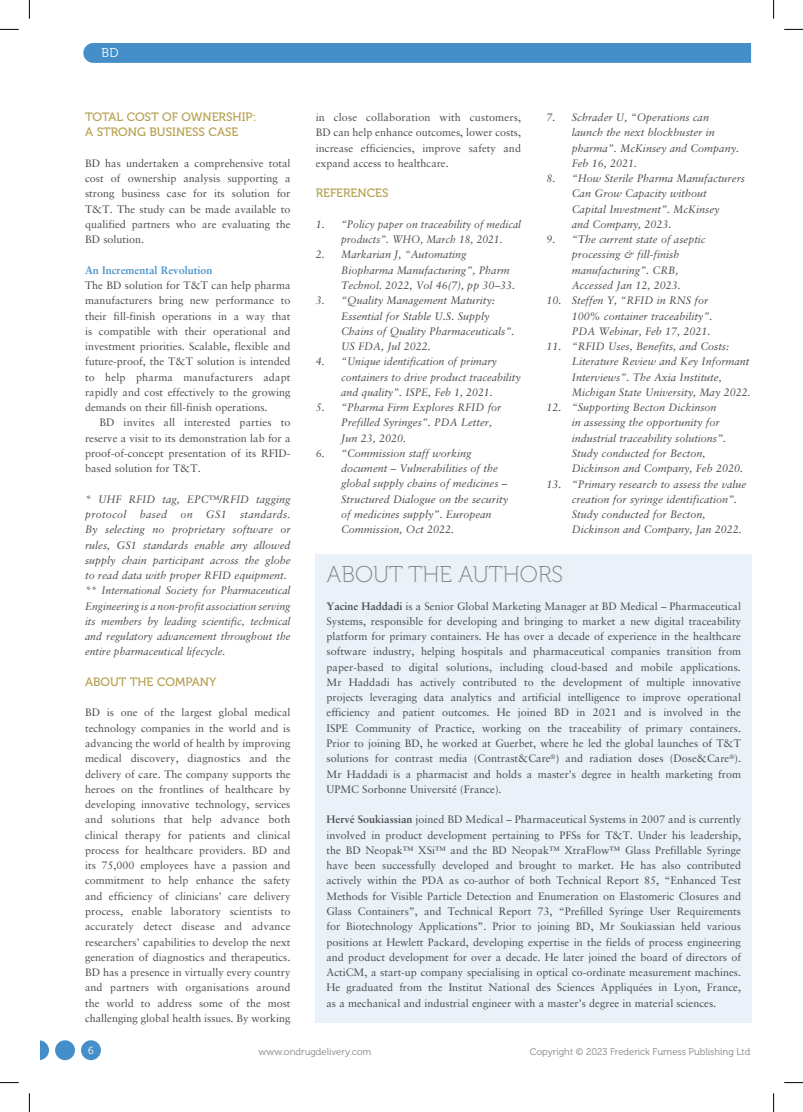
<style>
.page{position:relative;width:803px;height:1112px;background:#fff}
.page>*{position:absolute;margin:0;border:0;box-sizing:border-box;transform-origin:0 0}
.t1{font:22.88px "Museo 100";color:#808285}
.t2{font:12.75px "Museo 300";color:#fff}
.t3{font:12.12px/15.2px "Museo 500";color:#b6a04f}
.t4{font:10.75px/15.2px "Sabon LT Std";color:#4b4c4d;text-align:justify}
.t5{font:italic 10.75px/15.2px "Sabon LT Std";color:#4b4c4d}
.t6{font:700 10.75px "Sabon LT Std";color:#448fc9}
.t7{font:10.12px "Museo 300";color:#fff}
.t8{font:9.5px "Museo 300";color:#808285}
.s1{font-weight:700}
</style>
<div class="page">
<div style="left:316px;top:553px;width:436px;height:468px;background:#eaf1f9"></div>
<div style="left:83px;top:43px;width:668px;height:20px;background:#448fc9"></div>
<div style="left:81px;top:1039px;width:20px;height:20px;background:#448fc9;border-radius:50%"></div>
<div style="left:55px;top:1039px;width:20px;height:20px;background:#448fc9;border-radius:50%"></div>
<svg style="left:40px;top:1040px;width:9px;height:19px"></svg>
<svg style="left:0;top:29px;width:19px;height:1px"></svg>
<svg style="left:784px;top:29px;width:19px;height:1px"></svg>
<svg style="left:0;top:1082px;width:19px;height:1px"></svg>
<svg style="left:784px;top:1082px;width:19px;height:1px"></svg>
<svg style="left:29px;top:0;width:1px;height:19px"></svg>
<svg style="left:29px;top:1093px;width:1px;height:18px"></svg>
<svg style="left:773px;top:0;width:1px;height:19px"></svg>
<svg style="left:773px;top:1093px;width:1px;height:18px"></svg>
<p class="t2" style="left:101px;top:46px;width:19px">BD</p>
<p class="t3" style="left:85px;top:109px;width:173px">TOTAL COST OF OWNERSHIP:<br>A STRONG BUSINESS CASE</p>
<p class="t4" style="left:85px;top:155px;width:207px">BD has undertaken a comprehensive total cost of ownership analysis supporting a strong business case for its solution for T&amp;T. The study can be made available to qualified partners who are evaluating the BD solution.</p>
<p class="t6" style="left:85px;top:263px;width:129px">An Incremental Revolution</p>
<p class="t4" style="left:85px;top:277px;width:207px">The BD solution for T&amp;T can help pharma manufacturers bring new performance to their fill-finish operations in a way that is compatible with their operational and investment priorities. Scalable, flexible and future-proof, the T&amp;T solution is intended to help pharma manufacturers adapt rapidly and cost effectively to the growing demands on their fill-finish operations.</p>
<p class="t4" style="left:85px;top:415px;width:207px;text-indent:14px">BD invites all interested parties to reserve a visit to its demonstration lab for a proof-of-concept presentation of its RFID&shy;based solution for T&amp;T.</p>
<p class="t5" style="left:85px;top:491px;width:207px">* UHF RFID tag, EPC™/RFID tagging protocol based on GS1 standards.<br>By selecting no proprietary software or rules, GS1 standards enable any allowed supply chain participant across the globe to read data with proper RFID equipment. ** International Society for Pharmaceutical Engineering is a non-profit association serving its members by leading scientific, technical and regulatory advancement throughout the entire pharmaceutical lifecycle.</p>
<p class="t3" style="left:85px;top:674px;width:133px">ABOUT THE COMPANY</p>
<p class="t4" style="left:85px;top:704px;width:207px">BD is one of the largest global medical technology companies in the world and is advancing the world of health by improving medical discovery, diagnostics and the delivery of care. The company supports the heroes on the frontlines of healthcare by developing innovative technology, services and solutions that help advance both clinical therapy for patients and clinical process for healthcare providers. BD and its 75,000 employees have a passion and commitment to help enhance the safety and efficiency of clinicians’ care delivery process, enable laboratory scientists to accurately detect disease and advance researchers’ capabilities to develop the next generation of diagnostics and therapeutics.<br>BD has a presence in virtually every country and partners with organisations around the world to address some of the most challenging global health issues. By working</p>
<p class="t5" style="left:572px;top:110px;width:169px;text-indent:-25px">7. Schrader U, “Operations can launch the next blockbuster in pharma”. McKinsey and Company.<br>Feb 16, 2021.</p>
<p class="t5" style="left:572px;top:171px;width:175px;text-indent:-25px">8. “How Sterile Pharma Manufacturers<br>Can Grow Capacity without<br>Capital Investment”. McKinsey<br>and Company, 2023.</p>
<p class="t5" style="left:546px;top:232px;width:161px;text-align:center">9. “The current state of aseptic processing &amp; fill-finish manufacturing”. CRB,<br>Accessed Jan 12, 2023.</p>
<p class="t5" style="left:572px;top:293px;width:142px;text-indent:-25px">10. Steffen Y, “RFID in RNS for<br>100% container traceability”.<br>PDA Webinar, Feb 17, 2021.</p>
<p class="t5" style="left:572px;top:338px;width:180px;text-indent:-25px">11. “RFID Uses, Benefits, and Costs:<br>Literature Review and Key Informant Interviews”. The Axia Institute, Michigan State University, May 2022.</p>
<p class="t5" style="left:572px;top:399px;width:173px;text-indent:-25px">12. “Supporting Becton Dickinson<br>in assessing the opportunity for industrial traceability solutions”.<br>Study conducted for Becton, Dickinson and Company, Feb 2020.</p>
<p class="t5" style="left:572px;top:476px;width:176px;text-indent:-25px">13. “Primary research to assess the value creation for syringe identification”.<br>Study conducted for Becton, Dickinson and Company, Jan 2022.</p>
<h1 class="t1" style="left:326px;top:561px;width:238px">ABOUT THE AUTHORS</h1>
<p class="t4" style="left:326px;top:598px;width:416px"><span class="s1">Yacine Haddadi</span> is a Senior Global Marketing Manager at BD Medical – Pharmaceutical Systems, responsible for developing and bringing to market a new digital traceability platform for primary containers. He has over a decade of experience in the healthcare software industry, helping hospitals and pharmaceutical companies transition from paper-based to digital solutions, including cloud-based and mobile applications.<br>Mr Haddadi has actively contributed to the development of multiple innovative projects leveraging data analytics and artificial intelligence to improve operational efficiency and patient outcomes. He joined BD in 2021 and is involved in the ISPE Community of Practice, working on the traceability of primary containers.<br>Prior to joining BD, he worked at Guerbet, where he led the global launches of T&amp;T solutions for contrast media (Contrast&amp;Care<sup>®</sup>) and radiation doses (Dose&amp;Care<sup>®</sup>).<br>Mr Haddadi is a pharmacist and holds a master’s degree in health marketing from UPMC Sorbonne Université (France).</p>
<p class="t4" style="left:326px;top:811px;width:416px"><span class="s1">Hervé Soukiassian</span> joined BD Medical – Pharmaceutical Systems in 2007 and is currently involved in product development pertaining to PFSs for T&amp;T. Under his leadership, the BD Neopak™ XSi™ and the BD Neopak™ XtraFlow™ Glass Prefillable Syringe have been successfully developed and brought to market. He has also contributed actively within the PDA as co-author of both Technical Report 85, “Enhanced Test Methods for Visible Particle Detection and Enumeration on Elastomeric Closures and Glass Containers”, and Technical Report 73, “Prefilled Syringe User Requirements for Biotechnology Applications”. Prior to joining BD, Mr Soukiassian held various positions at Hewlett Packard, developing expertise in the fields of process engineering and product development for over a decade. He later joined the board of directors of ActiCM, a start-up company specialising in optical co-ordinate measurement machines.<br>He graduated from the Institut National des Sciences Appliquées in Lyon, France, as a mechanical and industrial engineer with a master’s degree in material sciences.</p>
<p class="t4" style="left:316px;top:110px;width:207px">in close collaboration with customers, BD can help enhance outcomes, lower costs, increase efficiencies, improve safety and expand access to healthcare.</p>
<p class="t3" style="left:316px;top:186px;width:74px">REFERENCES</p>
<p class="t5" style="left:341px;top:216px;width:181px;text-indent:-25px">1. “Policy paper on traceability of medical products”. WHO, March 18, 2021.</p>
<p class="t5" style="left:341px;top:247px;width:175px;text-indent:-25px">2. Markarian J, “Automating<br>Biopharma Manufacturing”, Pharm<br>Technol. 2022, Vol 46(7), pp 30–33.</p>
<p class="t5" style="left:341px;top:293px;width:175px;text-indent:-25px">3. “Quality Management Maturity:<br>Essential for Stable U.S. Supply<br>Chains of Quality Pharmaceuticals”.<br>US FDA, Jul 2022.</p>
<p class="t5" style="left:341px;top:354px;width:181px;text-indent:-25px">4. “Unique identification of primary containers to drive product traceability and quality”. ISPE, Feb 1, 2021.</p>
<p class="t5" style="left:341px;top:399px;width:162px;text-indent:-25px">5. “Pharma Firm Explores RFID for<br>Prefilled Syringes”. PDA Letter,<br>Jun 23, 2020.</p>
<p class="t5" style="left:341px;top:445px;width:168px;text-indent:-25px">6. “Commission staff working document – Vulnerabilities of the global supply chains of medicines –<br>Structured Dialogue on the security of medicines supply”. European<br>Commission, Oct 2022.</p>
<p class="t7" style="left:88px;top:1044px;width:7px">6</p>
<p class="t8" style="left:258px;top:1046px;width:114px">www.ondrugdelivery.com</p>
<p class="t8" style="left:530px;top:1046px;width:222px">Copyright © 2023 Frederick Furness Publishing Ltd</p>
</div>
